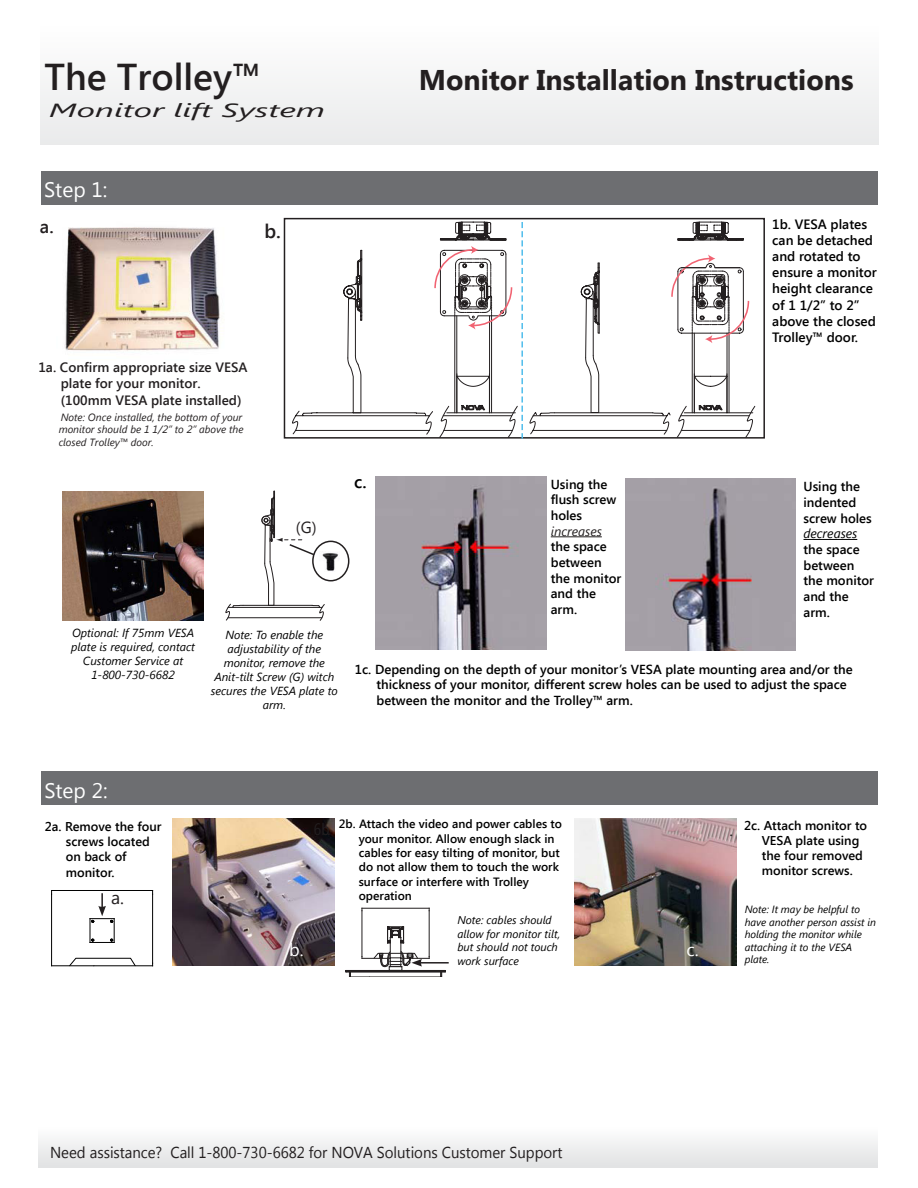
<style>
.page{position:relative;width:918px;height:1188px;background:#fff}
.page>*{position:absolute;margin:0;border:0;box-sizing:border-box;transform-origin:0 0}
.t1{font:600 37.35px "Segoe UI";color:#231f20}
.t2{font:700 28.5px "Segoe UI";color:#231f20}
.t3{font:21px "Segoe UI";color:#fff}
.t4{font:600 19.65px "Segoe UI";color:#231f20}
.t5{font:italic 19.05px "Segoe UI";color:#231f20;scale:1.79 1}
.t6{font:18px "Segoe UI";color:#fff}
.t7{font:600 18px "Segoe UI";color:#231f20}
.t8{font:17.85px "Segoe UI";color:#231f20}
.t9{font:600 17.4px "Segoe UI";color:#000}
.t10{font:16.5px "Segoe UI";color:#231f20}
.t11{font:16.05px "Segoe UI";color:#231f20}
.t12{font:15.75px "Segoe UI";letter-spacing:-.005em;color:#231f20;scale:.95 1}
.t13{font:600 13.5px/16.2px "Segoe UI";color:#000}
.t14{font:600 13.5px/16.2px "Segoe UI";color:#231f20}
.t15{font:600 13.05px/15.8px "Segoe UI";color:#000}
.t16{font:italic 13.05px "Segoe UI";color:#231f20}
.t17{font:italic 13.05px "Segoe UI";color:#000}
.t18{font:600 12.75px/15.3px "Segoe UI";color:#000}
.t19{font:600 12px/14.4px "Segoe UI";color:#000}
.t20{font:italic 11.7px/14.1px "Segoe UI";color:#000;text-align:center}
.t21{font:italic 11.25px/13.5px "Segoe UI";color:#000}
.t22{font:italic 10.5px/12.6px "Segoe UI";color:#000}
.t23{font:italic 10.5px/12.6px "Segoe UI";color:#231f20;text-align:justify}
</style>
<div class="page">
<div style="left:41px;top:171px;width:836px;height:34px;background:#6d6e71"></div>
<img style="left:172px;top:818px;width:162px;height:148px">
<img style="left:64px;top:227px;width:156px;height:124px">
<div style="left:41px;top:772px;width:836px;height:33px;background:#6d6e71"></div>
<img style="left:574px;top:818px;width:162px;height:148px">
<svg style="left:292px;top:405px;width:464px;height:30px"></svg>
<div style="left:284px;top:218px;width:481px;height:221px;border:2px solid #231f20"></div>
<svg style="left:343px;top:221px;width:411px;height:218px"></svg>
<img style="left:375px;top:476px;width:171px;height:174px">
<img style="left:626px;top:478px;width:170px;height:173px">
<hr style="left:421px;top:962px;width:28px;height:2px;background:#231f20">
<hr style="left:52px;top:966px;width:42px;height:1px;background:#010101">
<hr style="left:94px;top:966px;width:59px;height:1px;background:#010101">
<hr style="left:52px;top:890px;width:101px;height:1px;background:#010101">
<hr style="left:152px;top:894px;width:1px;height:69px;background:#010101">
<hr style="left:51px;top:894px;width:1px;height:72px;background:#010101">
<svg style="left:69px;top:958px;width:67px;height:8px"></svg>
<svg style="left:90px;top:893px;width:25px;height:50px"></svg>
<svg style="left:345px;top:907px;width:101px;height:70px"></svg>
<hr style="left:551px;top:536px;width:51px;height:1px;background:#231f20">
<hr style="left:804px;top:539px;width:53px;height:1px;background:#000">
<hr style="left:243px;top:605px;width:69px;height:1px;background:#231f20">
<hr style="left:228px;top:617px;width:94px;height:1px;background:#231f20">
<hr style="left:228px;top:607px;width:94px;height:1px;background:#231f20">
<svg style="left:225px;top:603px;width:19px;height:18px"></svg>
<img style="left:325px;top:552px;width:14px;height:20px">
<div style="left:312px;top:541px;width:37px;height:40px;border:2px solid #231f20;border-radius:50%"></div>
<svg style="left:261px;top:490px;width:64px;height:131px"></svg>
<img style="left:63px;top:492px;width:140px;height:128px">
<div style="left:38px;top:1127px;width:839px;height:41px;background:linear-gradient(to bottom,#fefefe,#e0e1e2)"></div>
<div style="left:41px;top:24px;width:837px;height:121px;background:#f4f4f5"></div>
<h1 class="t1" style="left:44px;top:50px;width:218px">The Trolley™</h1>
<h3 class="t5" style="left:49px;top:97px;width:156px">Monitor lift System</h3>
<h2 class="t2" style="left:419px;top:60px;width:436px">Monitor Installation Instructions</h2>
<h3 class="t3" style="left:44px;top:175px;width:65px">Step 1:</h3>
<h3 class="t7" style="left:40px;top:214px;width:15px">a.</h3>
<h3 class="t4" style="left:264px;top:217px;width:18px">b.</h3>
<p class="t14" style="left:61px;top:359px;width:188px;text-indent:-22px">1a. Confirm appropriate size VESA plate for your monitor. (100mm VESA plate installed)</p>
<p class="t23" style="left:59px;top:410px;width:186px">Note: Once installed, the bottom of your monitor should be 1 1/2” to 2” above the closed Trolley™ door.</p>
<p class="t11" style="left:296px;top:517px;width:22px">(G)</p>
<p class="t20" style="left:71px;top:625px;width:125px">Optional: If 75mm VESA plate is required, contact<br>Customer Service at<br>1-800-730-6682</p>
<p class="t20" style="left:211px;top:627px;width:128px">Note: To enable the adjustability of the monitor, remove the<br>Anit-tilt Screw (G) witch secures the VESA plate to arm.</p>
<p class="t13" style="left:772px;top:215px;width:106px">1b. VESA plates can be detached and rotated to ensure a monitor height clearance of 1 1/2” to 2” above the closed<br>Trolley™ door.</p>
<p class="t15" style="left:551px;top:476px;width:67px">Using the flush screw holes</p>
<p class="t16" style="left:551px;top:522px;width:53px">increases</p>
<p class="t15" style="left:551px;top:538px;width:72px">the space between the monitor and the arm.</p>
<h3 class="t9" style="left:354px;top:470px;width:14px">c.</h3>
<p class="t15" style="left:804px;top:478px;width:70px">Using the indented screw holes</p>
<p class="t17" style="left:804px;top:525px;width:55px">decreases</p>
<p class="t15" style="left:804px;top:541px;width:72px">the space between the monitor and the arm.</p>
<p class="t15" style="left:376px;top:660px;width:478px;text-indent:-22px">1c. Depending on the depth of your monitor’s VESA plate mounting area and/or the thickness of your monitor, different screw holes can be used to adjust the space between the monitor and the Trolley™ arm.</p>
<h3 class="t3" style="left:44px;top:776px;width:65px">Step 2:</h3>
<p class="t18" style="left:66px;top:818px;width:97px;text-indent:-21px">2a. Remove the four screws located on back of monitor.</p>
<p class="t19" style="left:359px;top:816px;width:205px;text-indent:-20px">2b. Attach the video and power cables to your monitor. Allow enough slack in cables for easy tilting of monitor, but do not allow them to touch the work surface or interfere with Trolley operation</p>
<p class="t21" style="left:458px;top:913px;width:104px">Note: cables should allow for monitor tilt, but should not touch work surface</p>
<h3 class="t8" style="left:111px;top:885px;width:14px">a.</h3>
<h3 class="t6" style="left:289px;top:937px;width:16px">b.</h3>
<p class="t12" style="left:50px;top:1141px;width:541px">Need assistance? Call 1-800-730-6682 for NOVA Solutions Customer Support</p>
<h3 class="t6" style="left:687px;top:937px;width:14px">c.</h3>
<p class="t10" style="left:730px;top:818px;width:5px">.</p>
<p class="t18" style="left:762px;top:817px;width:107px;text-indent:-18px">2c. Attach monitor to<br>VESA plate using the four removed monitor screws.</p>
<p class="t22" style="left:745px;top:903px;width:133px">Note: It may be helpful to have another person assist in holding the monitor while attaching it to the VESA plate.</p>
</div>
